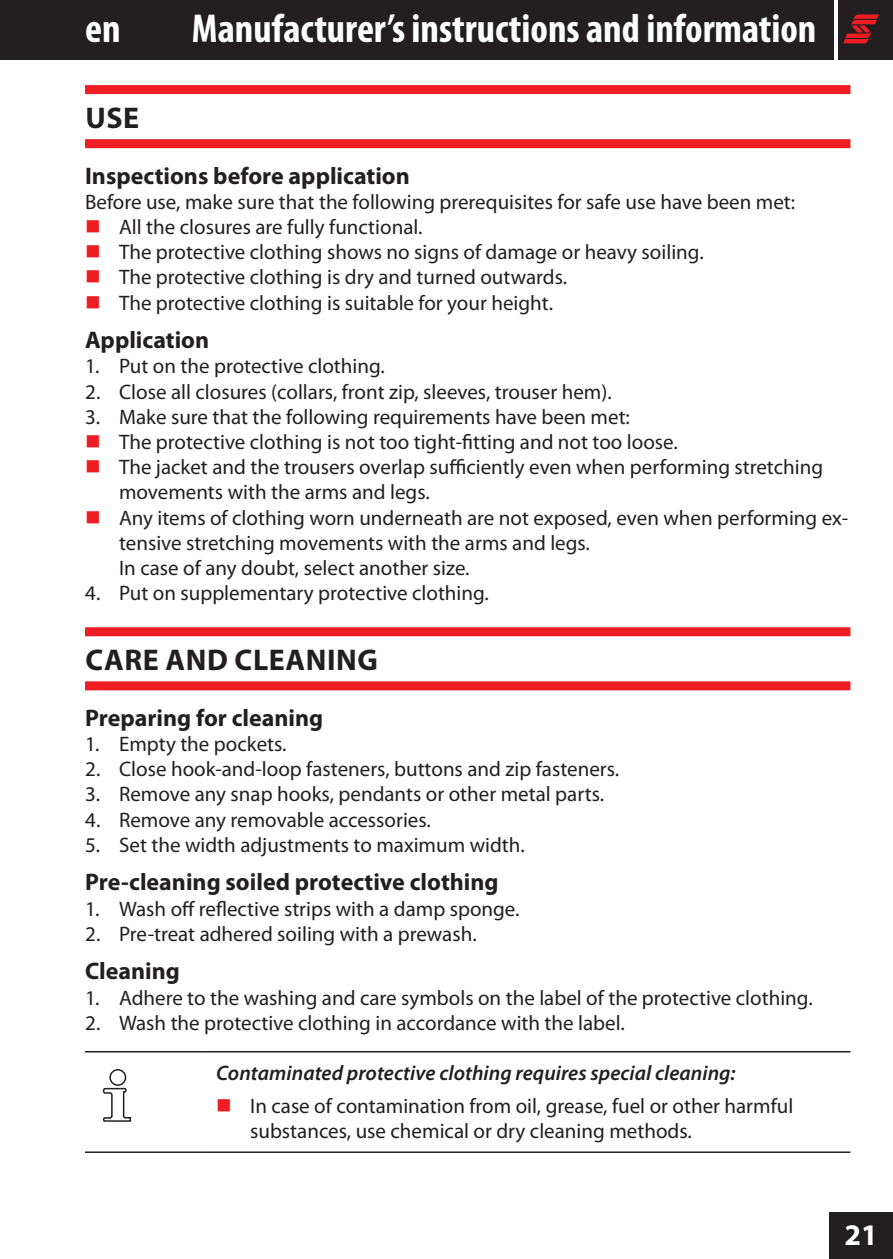
<style>
.page{position:relative;width:893px;height:1259px;background:#fff}
.page>*{position:absolute;margin:0;border:0;box-sizing:border-box;transform-origin:0 0}
.t1{font:700 condensed 40.5px "Myriad Pro";color:#fff}
.t2{font:700 30px "Myriad Pro";letter-spacing:.02em;color:#231f20}
.t3{font:700 30px "Myriad Pro";color:#fff}
.t4{font:700 24px "Myriad Pro";color:#231f20}
.t5{font:21px/25.2px "Myriad Pro";color:#231f20}
.t6{font:italic 600 21px "Myriad Pro";color:#231f20}
</style>
<div class="page">
<div style="left:838px;top:0;width:55px;height:60px;background:#231f20"></div>
<div style="left:829px;top:1212px;width:64px;height:47px;background:#231f20"></div>
<svg style="left:843px;top:14px;width:36px;height:29px"></svg>
<div style="left:0;top:0;width:833px;height:60px;background:#231f20"></div>
<div style="left:85px;top:85px;width:765px;height:9px;background:#ee1d23"></div>
<div style="left:85px;top:139px;width:765px;height:9px;background:#ee1d23"></div>
<div style="left:85px;top:627px;width:765px;height:9px;background:#ee1d23"></div>
<div style="left:85px;top:681px;width:765px;height:9px;background:#ee1d23"></div>
<hr style="left:85px;top:1051px;width:119px;height:1px;background:#231f20">
<hr style="left:204px;top:1051px;width:646px;height:1px;background:#231f20">
<hr style="left:85px;top:1151px;width:119px;height:2px;background:#231f20">
<hr style="left:204px;top:1151px;width:646px;height:2px;background:#231f20">
<div style="left:109px;top:1069px;width:17px;height:17px;border:2px solid #231f20;border-radius:50%"></div>
<svg style="left:102px;top:1087px;width:30px;height:35px"></svg>
<h1 class="t1" style="left:85px;top:3px;width:37px">en</h1>
<h1 class="t1" style="left:192px;top:3px;width:626px">Manufacturer’s instructions and information</h1>
<h2 class="t2" style="left:85px;top:98px;width:55px">USE</h2>
<p class="t4" style="left:85px;top:160px;width:326px">Inspections before application</p>
<p class="t5" style="left:119px;top:189px;width:678px;text-indent:-34px">Before use, make sure that the following prerequisites for safe use have been met:<br>All the closures are fully functional.<br>The protective clothing shows no signs of damage or heavy soiling.<br>The protective clothing is dry and turned outwards.<br>The protective clothing is suitable for your height.</p>
<p class="t4" style="left:85px;top:324px;width:126px">Application</p>
<p class="t5" style="left:85px;top:353px;width:301px">1. Put on the protective clothing.</p>
<p class="t5" style="left:85px;top:379px;width:528px">2. Close all closures (collars, front zip, sleeves, trouser hem).</p>
<p class="t5" style="left:119px;top:404px;width:731px;text-indent:-34px">3. Make sure that the following requirements have been met:<br>The protective clothing is not too tight-fitting and not too loose.<br>The jacket and the trousers overlap sufficiently even when performing stretching movements with the arms and legs.<br>Any items of clothing worn underneath are not exposed, even when performing ex&shy;tensive stretching movements with the arms and legs.<br>In case of any doubt, select another size.</p>
<p class="t5" style="left:85px;top:580px;width:405px">4. Put on supplementary protective clothing.</p>
<h2 class="t2" style="left:85px;top:640px;width:294px">CARE AND CLEANING</h2>
<p class="t4" style="left:85px;top:702px;width:240px">Preparing for cleaning</p>
<p class="t5" style="left:85px;top:731px;width:203px">1. Empty the pockets.</p>
<p class="t5" style="left:85px;top:756px;width:536px">2. Close hook-and-loop fasteners, buttons and zip fasteners.</p>
<p class="t5" style="left:85px;top:781px;width:521px">3. Remove any snap hooks, pendants or other metal parts.</p>
<p class="t5" style="left:85px;top:806px;width:347px">4. Remove any removable accessories.</p>
<p class="t5" style="left:85px;top:832px;width:441px">5. Set the width adjustments to maximum width.</p>
<p class="t4" style="left:85px;top:866px;width:415px">Pre-cleaning soiled protective clothing</p>
<p class="t5" style="left:85px;top:895px;width:436px">1. Wash off reflective strips with a damp sponge.</p>
<p class="t5" style="left:85px;top:921px;width:393px">2. Pre-treat adhered soiling with a prewash.</p>
<p class="t4" style="left:85px;top:955px;width:96px">Cleaning</p>
<p class="t5" style="left:85px;top:984px;width:729px">1. Adhere to the washing and care symbols on the label of the protective clothing.</p>
<p class="t5" style="left:85px;top:1009px;width:541px">2. Wash the protective clothing in accordance with the label.</p>
<p class="t6" style="left:216px;top:1059px;width:521px">Contaminated protective clothing requires special cleaning:</p>
<p class="t5" style="left:250px;top:1093px;width:545px">In case of contamination from oil, grease, fuel or other harmful substances, use chemical or dry cleaning methods.</p>
<h2 class="t3" style="left:844px;top:1215px;width:35px">21</h2>
</div>
